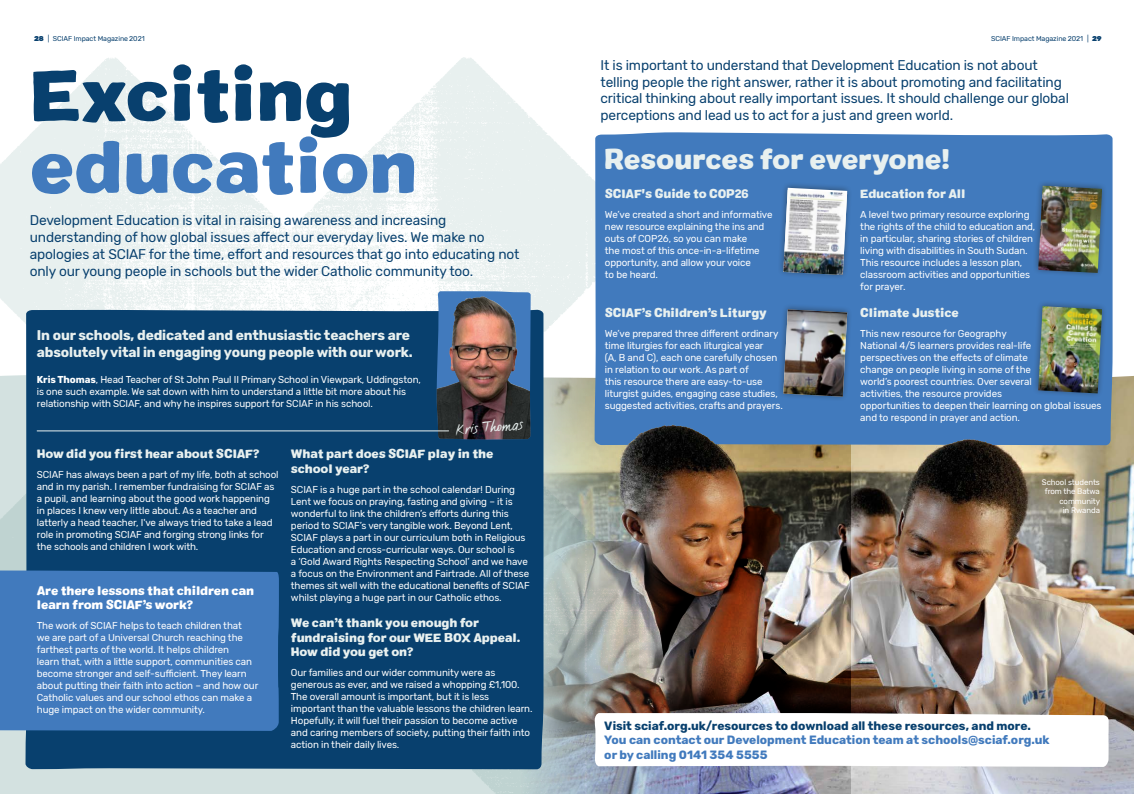
<style>
.page{position:relative;width:1134px;height:794px;background:#fff}
.page>*{position:absolute;margin:0;border:0;box-sizing:border-box;transform-origin:0 0}
.t1{font:72px "Colby St Blk";letter-spacing:-.01em;color:#417abd}
.t2{font:72px "Colby St Blk";letter-spacing:-.01em;color:#08406e}
.t3{font:27px "Colby St Blk";letter-spacing:-.01em;color:#e8f0ef}
.t4{font:15px "FS Sammy";color:#e8f0ef}
.t5{font:14px/16.8px "Rubik";letter-spacing:-.01em;color:#08406e}
.t6{font:700 14px/16.8px "Rubik";letter-spacing:-.01em;color:#e8f0ef}
.t7{font:12px/14.4px "Colby St Blk";letter-spacing:-.01em;color:#e8f0ef}
.t8{font:700 12px/14.4px "Rubik";color:#417abd}
.t9{font:700 12px "Rubik";color:#08406e}
.t10{font:12px/14.4px "Colby St Blk";letter-spacing:-.01em;color:#fff}
.t11{font:10px/12px "Rubik";letter-spacing:-.01em;color:#fff}
.t12{font:8px/9.6px "Rubik";letter-spacing:-.01em;color:#fff;text-align:right}
.t13{font:7px "Rubik";letter-spacing:-.01em;color:#08406e}
.s1{font-weight:900}
.s2{font-weight:700}
</style>
<div class="page">
<img style="left:851px;top:386px;width:283px;height:408px">
<img style="left:0;top:57px;width:851px;height:737px">
<div style="left:26px;top:309px;width:517px;height:460px;background:#08406e"></div>
<div style="left:595px;top:132px;width:517px;height:313px;background:#417abd"></div>
<div style="left:0;top:570px;width:279px;height:161px;background:#417abd"></div>
<img style="left:437px;top:291px;width:94px;height:148px">
<img style="left:453px;top:296px;width:28px;height:21px">
<svg style="left:776px;top:181px;width:78px;height:101px;background:#4379b8"></svg>
<img style="left:783px;top:190px;width:64px;height:85px">
<svg style="left:1031px;top:299px;width:78px;height:101px;background:#3f77b8"></svg>
<img style="left:1038px;top:306px;width:64px;height:87px">
<svg style="left:1031px;top:179px;width:78px;height:101px;background:#3f77b8"></svg>
<img style="left:1038px;top:186px;width:64px;height:87px">
<svg style="left:776px;top:302px;width:78px;height:101px;background:#3f77b8"></svg>
<img style="left:783px;top:309px;width:64px;height:88px">
<hr style="left:37px;top:430px;width:412px;height:1px;background:#e8f0ef">
<svg style="left:594px;top:713px;width:515px;height:54px"></svg>
<img style="left:619px;top:425px;width:53px;height:49px">
<p class="t13" style="left:34px;top:34px;width:112px"><span class="s1">28</span> | SCIAF Impact Magazine 2021</p>
<h1 class="t2" style="left:30px;top:47px;width:325px">Exciting</h1>
<h1 class="t1" style="left:30px;top:119px;width:390px">education</h1>
<p class="t5" style="left:30px;top:212px;width:491px">Development Education is vital in raising awareness and increasing understanding of how global issues affect our everyday lives. We make no apologies at SCIAF for the time, effort and resources that go into educating not only our young people in schools but the wider Catholic community too.</p>
<h3 class="t6" style="left:37px;top:327px;width:377px">In our schools, dedicated and enthusiastic teachers are absolutely vital in engaging young people with our work.</h3>
<p class="t11" style="left:37px;top:374px;width:386px"><span class="s2">Kris Thomas</span>, Head Teacher of St John Paul II Primary School in Viewpark, Uddingston, is one such example. We sat down with him to understand a little bit more about his relationship with SCIAF, and why he inspires support for SCIAF in his school.</p>
<h3 class="t4" style="left:455px;top:421px;width:69px;rotate:-5deg">Kris Thomas</h3>
<p class="t7" style="left:37px;top:447px;width:224px">How did you first hear about SCIAF?</p>
<p class="t11" style="left:37px;top:469px;width:243px">SCIAF has always been a part of my life, both at school and in my parish. I remember fundraising for SCIAF as a pupil, and learning about the good work happening in places I knew very little about. As a teacher and latterly a head teacher, I've always tried to take a lead role in promoting SCIAF and forging strong links for the schools and children I work with.</p>
<p class="t10" style="left:37px;top:583px;width:219px">Are there lessons that children can learn from SCIAF’s work?</p>
<p class="t11" style="left:37px;top:620px;width:223px">The work of SCIAF helps to teach children that<br>we are part of a Universal Church reaching the farthest parts of the world. It helps children<br>learn that, with a little support, communities can become stronger and self-sufficient. They learn about putting their faith into action – and how our Catholic values and our school ethos can make a huge impact on the wider community.</p>
<p class="t7" style="left:291px;top:447px;width:204px">What part does SCIAF play in the school year?</p>
<p class="t11" style="left:291px;top:483px;width:240px">SCIAF is a huge part in the school calendar! During Lent we focus on praying, fasting and giving – it is wonderful to link the children’s efforts during this period to SCIAF’s very tangible work. Beyond Lent, SCIAF plays a part in our curriculum both in Religious Education and cross-curricular ways. Our school is<br>a ‘Gold Award Rights Respecting School’ and we have a focus on the Environment and Fairtrade. All of these themes sit well with the educational benefits of SCIAF whilst playing a huge part in our Catholic ethos.</p>
<p class="t7" style="left:291px;top:616px;width:231px">We can’t thank you enough for fundraising for our WEE BOX Appeal.<br>How did you get on?</p>
<p class="t11" style="left:291px;top:667px;width:243px">Our families and our wider community were as generous as ever, and we raised a whopping £1,100.<br>The overall amount is important, but it is less important than the valuable lessons the children learn.<br>Hopefully, it will fuel their passion to become active and caring members of society, putting their faith into action in their daily lives.</p>
<p class="t13" style="left:991px;top:34px;width:112px">SCIAF Impact Magazine 2021 | <span class="s1">29</span></p>
<p class="t5" style="left:600px;top:57px;width:470px">It is important to understand that Development Education is not about telling people the right answer, rather it is about promoting and facilitating critical thinking about really important issues. It should challenge our global perceptions and lead us to act for a just and green world.</p>
<h2 class="t3" style="left:604px;top:141px;width:348px">Resources for everyone!</h2>
<p class="t7" style="left:605px;top:187px;width:145px">SCIAF's Guide to COP26</p>
<p class="t11" style="left:605px;top:209px;width:169px">We’ve created a short and informative new resource explaining the ins and outs of COP26, so you can make<br>the most of this once-in-a-lifetime opportunity, and allow your voice<br>to be heard.</p>
<p class="t7" style="left:605px;top:305px;width:163px">SCIAF’s Children’s Liturgy</p>
<p class="t11" style="left:605px;top:327px;width:180px">We’ve prepared three different ordinary time liturgies for each liturgical year<br>(A, B and C), each one carefully chosen in relation to our work. As part of<br>this resource there are easy-to-use liturgist guides, engaging case studies, suggested activities, crafts and prayers.</p>
<p class="t7" style="left:860px;top:187px;width:107px">Education for All</p>
<p class="t11" style="left:860px;top:209px;width:177px">A level two primary resource exploring the rights of the child to education and, in particular, sharing stories of children living with disabilities in South Sudan.<br>This resource includes a lesson plan, classroom activities and opportunities for prayer.</p>
<p class="t7" style="left:860px;top:305px;width:100px">Climate Justice</p>
<p class="t11" style="left:860px;top:327px;width:243px">This new resource for Geography<br>National 4/5 learners provides real-life<br>perspectives on the effects of climate<br>change on people living in some of the<br>world’s poorest countries. Over several<br>activities, the resource provides<br>opportunities to deepen their learning on global issues and to respond in prayer and action.</p>
<p class="t12" style="left:1042px;top:477px;width:60px">School students from the Batwa community<br>in Rwanda</p>
<p class="t9" style="left:604px;top:718px;width:428px">Visit sciaf.org.uk/resources to download all these resources, and more.</p>
<p class="t8" style="left:604px;top:733px;width:447px">You can contact our Development Education team at schools@sciaf.org.uk or by calling 0141 354 5555</p>
</div>
